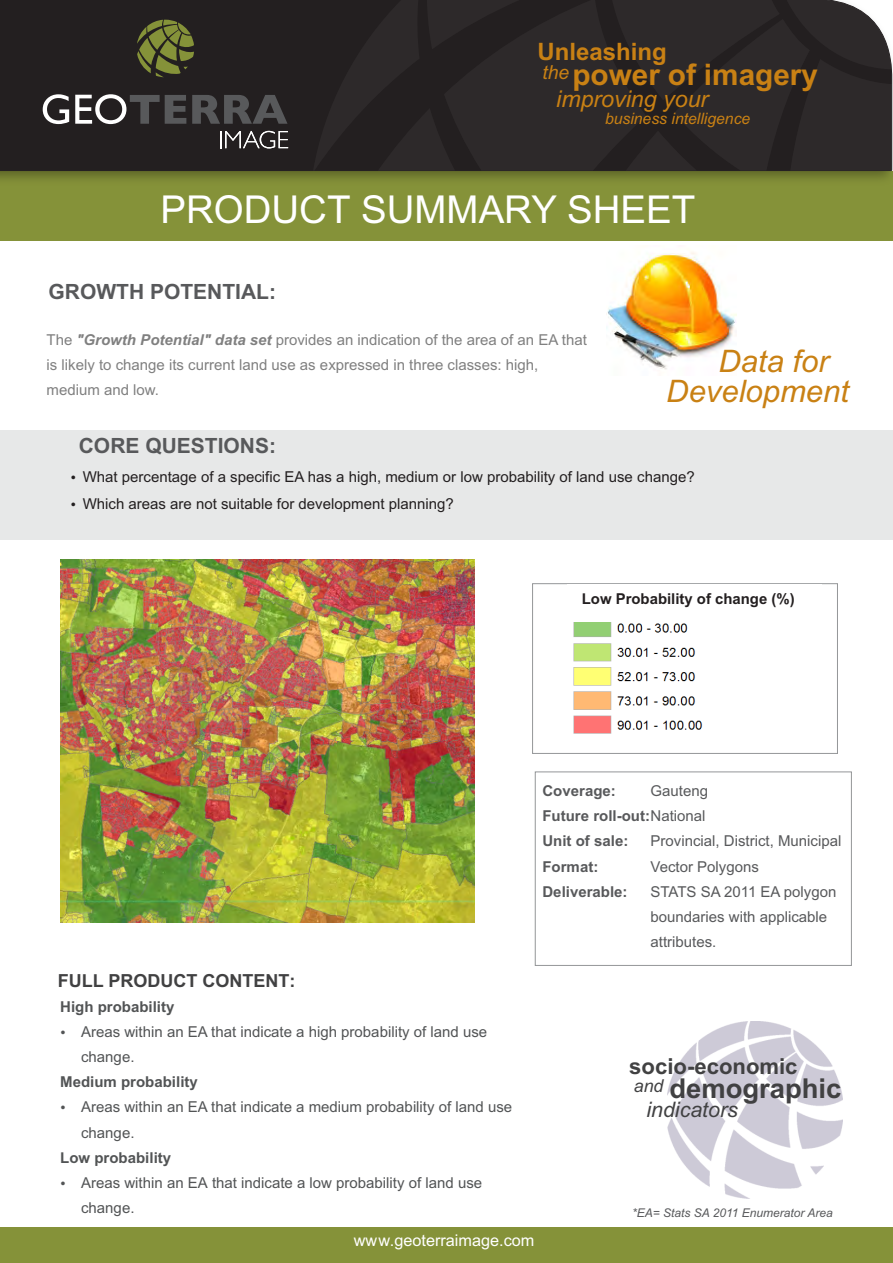
<style>
.page{position:relative;width:893px;height:1263px;background:#fff}
.page>*{position:absolute;margin:0;border:0;box-sizing:border-box;transform-origin:0 0}
.t1{font:38.4px "Arial";color:#fff}
.t2{font:italic 31.05px/30px "Arial";color:#c98114}
.t3{font:700 29.7px "Arial";color:#c98114}
.t4{font:700 27.45px "Arial";color:#414142}
.t5{font:700 24px "Arial";color:#c98114}
.t6{font:italic 23.25px "Arial";color:#c98114}
.t7{font:700 22.05px "Arial";color:#414142}
.t8{font:italic 21.45px "Arial";color:#414142}
.t9{font:700 21px "Arial";color:#58595b}
.t10{font:italic 19.35px "Arial";color:#c98114}
.t11{font:700 18px "Arial";color:#414142}
.t12{font:italic 17.85px "Arial";color:#414142}
.t13{font:16.2px "Arial";color:#fff}
.t14{font:italic 15.75px "Arial";color:#c98114}
.t15{font:15px/25.2px "Arial";color:#525455}
.t16{font:15px/25.2px "Arial";color:#808080}
.t17{font:15px/27px "Arial";color:#231f20}
.t18{font:15px/25.2px "Arial";color:#58595b}
.t19{font:700 15px/25.2px "Arial";color:#58595b}
.t20{font:700 15px "Arial";color:#525455}
.t21{font:700 15px "Arial";color:#231f20}
.t22{font:italic 12px "Arial";color:#58595b}
.s1{font-weight:700;font-style:italic}
.s2{font-weight:400}
</style>
<div class="page">
<div style="left:532px;top:583px;width:306px;height:171px;background:#fff;border:1px solid #949698"></div>
<div style="left:0;top:430px;width:893px;height:109px;background:#e7e8e8"></div>
<div style="left:0;top:171px;width:893px;height:70px;background:#859239"></div>
<div style="left:0;top:0;width:313px;height:171px;background:#231f20"></div>
<svg style="left:43px;top:94px;width:26px;height:30px"></svg>
<svg style="left:75px;top:94px;width:111px;height:30px;background:#585657"></svg>
<svg style="left:192px;top:95px;width:96px;height:29px;background:#424042"></svg>
<svg style="left:220px;top:131px;width:68px;height:17px"></svg>
<svg style="left:137px;top:20px;width:57px;height:57px;background:#565b2d"></svg>
<svg style="left:313px;top:0;width:579px;height:171px;background:#2b2728"></svg>
<div style="left:0;top:1227px;width:893px;height:36px;background:#859239"></div>
<div style="left:535px;top:771px;width:317px;height:195px;border:1px solid #949698"></div>
<img style="left:667px;top:1021px;width:175px;height:177px">
<img style="left:606px;top:252px;width:130px;height:118px">
<img style="left:60px;top:559px;width:415px;height:364px">
<img style="left:567px;top:584px;width:255px;height:150px">
<div style="left:562px;top:591px;width:262px;height:31px;background:#fff"></div>
<h3 class="t5" style="left:538px;top:42px;width:131px">Unleashing</h3>
<h3 class="t3" style="left:572px;top:63px;width:247px">power of imagery</h3>
<h3 class="t6" style="left:556px;top:90px;width:154px">improving your</h3>
<p class="t14" style="left:605px;top:113px;width:147px">business intelligence</p>
<p class="t10" style="left:542px;top:65px;width:28px">the</p>
<h1 class="t1" style="left:160px;top:195px;width:536px">PRODUCT SUMMARY SHEET</h1>
<h3 class="t9" style="left:49px;top:283px;width:229px">GROWTH POTENTIAL:</h3>
<p class="t16" style="left:47px;top:329px;width:542px">The <span class="s1">"Growth Potential" data set</span> provides an indication of the area of an EA that is likely to change its current land use as expressed in three classes: high, medium and low.</p>
<h3 class="t9" style="left:79px;top:438px;width:199px">CORE QUESTIONS:</h3>
<h2 class="t2" style="left:666px;top:349px;width:184px;text-indent:52px">Data for<br>Development</h2>
<p class="t17" style="left:83px;top:464px;width:613px">What percentage of a specific EA has a high, medium or low probability of land use change?<br>Which areas are not suitable for development planning?</p>
<p class="t21" style="left:582px;top:593px;width:214px">Low Probability of change (%)</p>
<p class="t19" style="left:542px;top:780px;width:75px">Coverage:</p>
<p class="t19" style="left:542px;top:780px;width:167px;text-indent:108px"><span class="s2">Gauteng<br></span>Future roll-out:<span class="s2">National<br></span>Unit of sale:</p>
<p class="t18" style="left:650px;top:830px;width:192px">Provincial, District, Municipal</p>
<p class="t19" style="left:542px;top:855px;width:57px">Format:</p>
<p class="t18" style="left:650px;top:855px;width:110px">Vector Polygons</p>
<p class="t19" style="left:542px;top:880px;width:87px">Deliverable:</p>
<p class="t18" style="left:650px;top:880px;width:187px">STATS SA 2011 EA polygon boundaries with applicable attributes.</p>
<p class="t11" style="left:58px;top:974px;width:239px">FULL PRODUCT CONTENT:</p>
<p class="t20" style="left:60px;top:1001px;width:116px">High probability</p>
<p class="t15" style="left:81px;top:1020px;width:408px">Areas within an EA that indicate a high probability of land use change.</p>
<p class="t20" style="left:60px;top:1076px;width:139px">Medium probability</p>
<p class="t15" style="left:81px;top:1096px;width:433px">Areas within an EA that indicate a medium probability of land use change.</p>
<p class="t20" style="left:60px;top:1152px;width:112px">Low probability</p>
<p class="t15" style="left:81px;top:1171px;width:403px">Areas within an EA that indicate a low probability of land use change.</p>
<p class="t13" style="left:354px;top:1234px;width:182px">www.geoterraimage.com</p>
<h3 class="t7" style="left:629px;top:1058px;width:170px">socio-economic</h3>
<h3 class="t4" style="left:669px;top:1077px;width:174px">demographic</h3>
<h3 class="t8" style="left:646px;top:1102px;width:93px">indicators</h3>
<p class="t12" style="left:634px;top:1079px;width:31px">and</p>
<p class="t22" style="left:632px;top:1208px;width:202px">*EA= Stats SA 2011 Enumerator Area</p>
</div>
